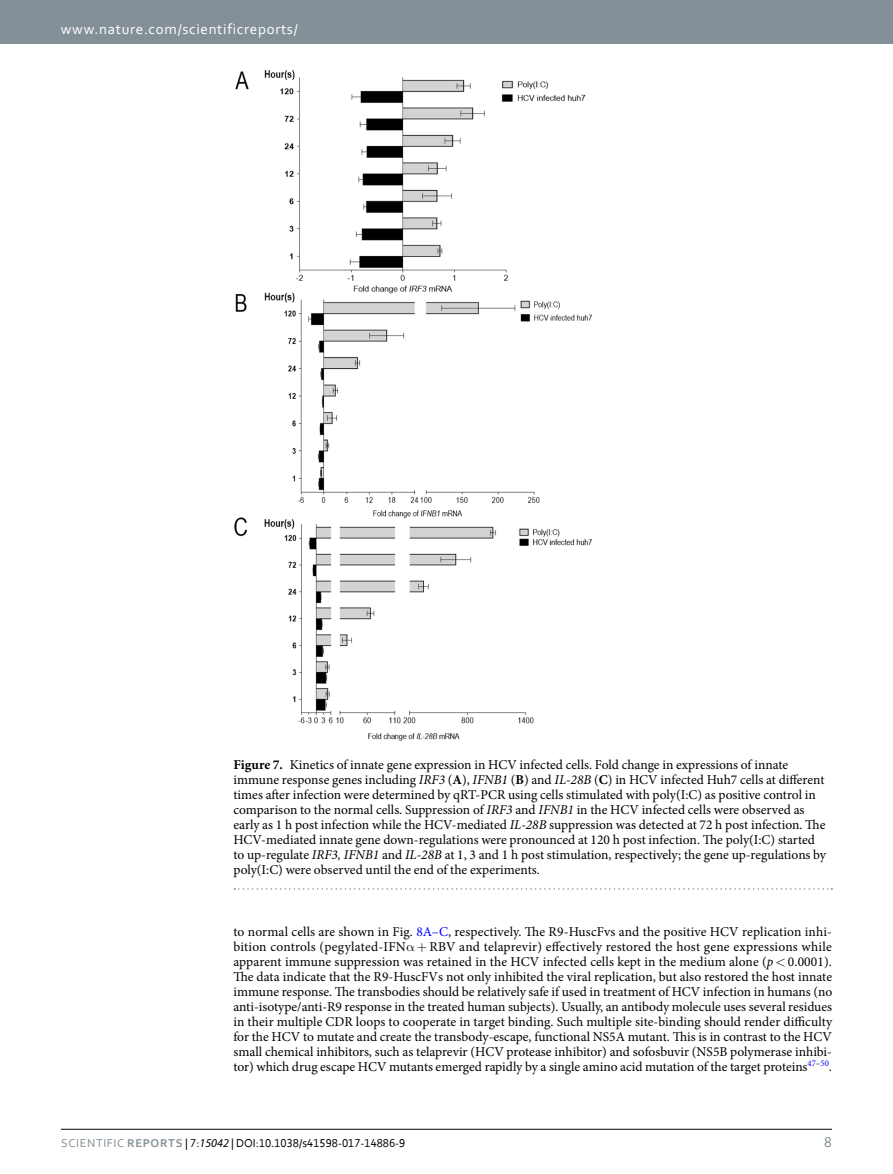
<style>
.page{position:relative;width:893px;height:1174px;background:#fff}
.page>*{position:absolute;margin:0;border:0;box-sizing:border-box;transform-origin:0 0}
.t1{font:15px "Corbel 2";letter-spacing:.045em;color:#fff}
.t2{font:15px "Corbel 2";color:#839097}
.t3{font:13.5px/15px "Minion Pro";color:#000}
.t4{font:12px "Corbel";color:#000}
.s1{font-weight:700}
.s2{font-style:italic}
.s3{color:#00f}
.s4{font-family:"Corbel 2";color:#839097}
.s5{font-family:"Corbel Bold 2";color:#839097}
.s6{font-family:"Myriad Pro";font-style:italic}
</style>
<div class="page">
<div style="left:0;top:0;width:893px;height:43px;background:#839097"></div>
<hr style="left:61px;top:1129px;width:771px;height:1px;background:#000">
<img style="left:234px;top:70px;width:358px;height:671px">
<svg style="left:234px;top:888px;width:598px;height:1px"></svg>
<p class="t1" style="left:61px;top:19px;width:238px">www.nature.com/scientificreports/</p>
<p class="t3" style="left:233px;top:757px;width:594px"><span class="s1">Figure 7.</span> Kinetics of innate gene expression in HCV infected cells. Fold change in expressions of innate immune response genes including <span class="s2">IRF3</span> (<span class="s1">A</span>), <span class="s2">IFNB1</span> (<span class="s1">B</span>) and <span class="s2">IL-28B</span> (<span class="s1">C</span>) in HCV infected Huh7 cells at different times after infection were determined by qRT-PCR using cells stimulated with poly(I:C) as positive control in comparison to the normal cells. Suppression of <span class="s2">IRF3</span> and <span class="s2">IFNB1</span> in the HCV infected cells were observed as early as 1 h post infection while the HCV-mediated <span class="s2">IL-28B</span> suppression was detected at 72 h post infection. The HCV-mediated innate gene down-regulations were pronounced at 120 h post infection. The poly(I:C) started to up-regulate <span class="s2">IRF3, IFNB1</span> and <span class="s2">IL-28B</span> at 1, 3 and 1 h post stimulation, respectively; the gene up-regulations by poly(I:C) were observed until the end of the experiments.</p>
<p class="t3" style="left:233px;top:924px;width:600px">to normal cells are shown in Fig. <span class="s3">8A–C</span>, respectively. The R9-HuscFvs and the positive HCV replication inhi&shy;bition controls (pegylated-IFN</p>
<p class="t3" style="left:233px;top:939px;width:600px;text-align:justify;text-indent:196px">RBV and telaprevir) effectively restored the host gene expressions while apparent immune suppression was retained in the HCV infected cells kept in the medium alone (<span class="s2">p</span> 0.0001).<br>The data indicate that the R9-HuscFVs not only inhibited the viral replication, but also restored the host innate immune response. The transbodies should be relatively safe if used in treatment of HCV infection in humans (no anti-isotype/anti-R9 response in the treated human subjects). Usually, an antibody molecule uses several residues in their multiple CDR loops to cooperate in target binding. Such multiple site-binding should render difficulty for the HCV to mutate and create the transbody-escape, functional NS5A mutant. This is in contrast to the HCV small chemical inhibitors, such as telaprevir (HCV protease inhibitor) and sofosbuvir (NS5B polymerase inhibi&shy;tor) which drug escape HCV mutants emerged rapidly by a single amino acid mutation of the target proteins<sup>47</sup><sup>–</sup><sup>50</sup>.</p>
<p class="t4" style="left:61px;top:1135px;width:346px"><span class="s4">SCIENTIFIC</span> <span class="s5">REPORTS</span> | 7:<span class="s6">15042</span> | DOI:10.1038/s41598-017-14886-9</p>
<p class="t2" style="left:824px;top:1132px;width:9px">8</p>
</div>
